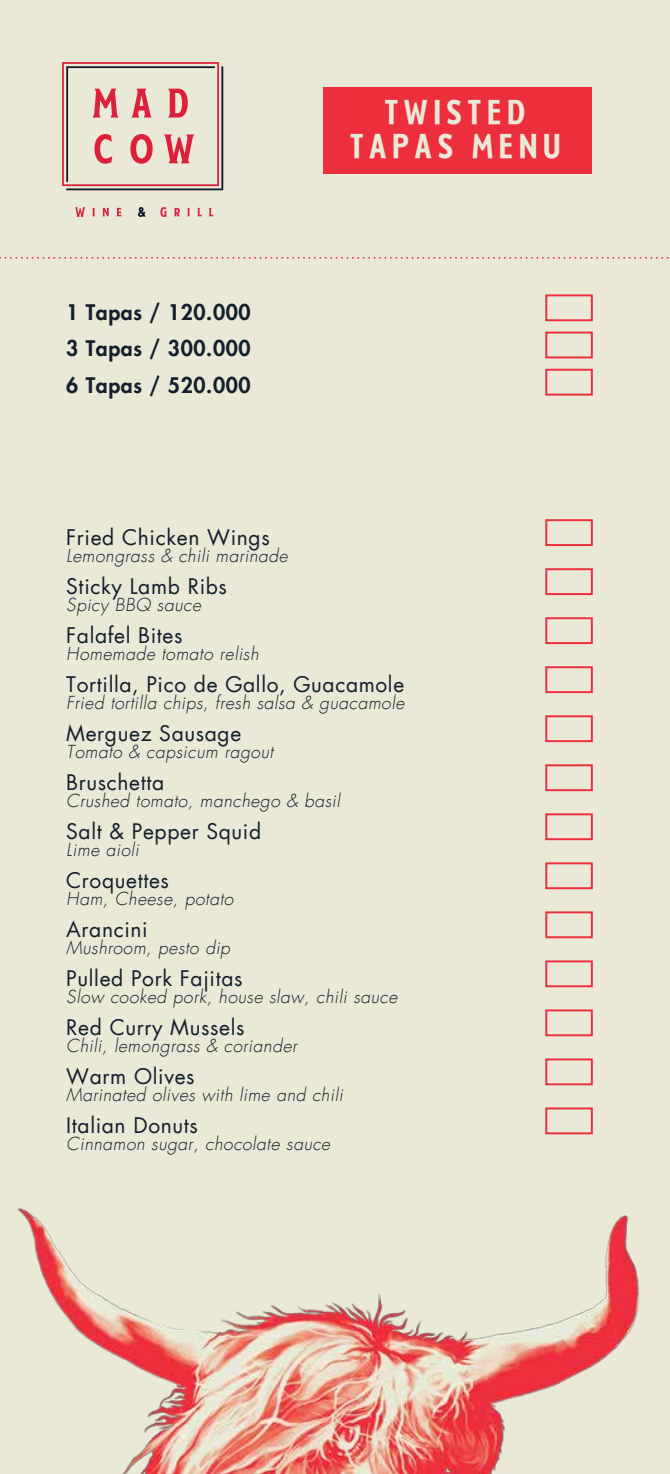
<style>
.page{position:relative;width:670px;height:1474px;background:#fff}
.page>*{position:absolute;margin:0;border:0;box-sizing:border-box;transform-origin:0 0}
.t1{font:32.55px/34.1px "Taberna Sans";letter-spacing:.15em;color:#eae8d7;text-align:center}
.t2{font:21px "Futura Std";letter-spacing:.03em;color:#131f2a}
.t3{font:800 21px/36.8px "Futura Std";letter-spacing:.03em;color:#131f2a;text-align:justify}
.t4{font:italic 300 17.5px "Futura Std";letter-spacing:.03em;color:#131f2a}
</style>
<div class="page">
<div style="left:0;top:0;width:670px;height:1473px;background:#eae8d7"></div>
<svg style="left:0;top:257px;width:669px;height:2px"></svg>
<svg style="left:75px;top:207px;width:10px;height:10px"></svg>
<svg style="left:92px;top:208px;width:3px;height:8px"></svg>
<svg style="left:102px;top:208px;width:7px;height:8px"></svg>
<svg style="left:117px;top:208px;width:4px;height:8px"></svg>
<svg style="left:138px;top:207px;width:8px;height:10px"></svg>
<svg style="left:160px;top:207px;width:7px;height:10px"></svg>
<svg style="left:174px;top:208px;width:6px;height:8px"></svg>
<svg style="left:187px;top:208px;width:3px;height:8px"></svg>
<svg style="left:197px;top:208px;width:5px;height:8px"></svg>
<svg style="left:209px;top:208px;width:4px;height:8px"></svg>
<svg style="left:62px;top:62px;width:161px;height:128px"></svg>
<div style="left:323px;top:88px;width:269px;height:86px;background:#ed2e3d"></div>
<img style="left:17px;top:1207px;width:623px;height:266px">
<div style="left:545px;top:568px;width:48px;height:27px;border:2px solid #ed2e3d"></div>
<div style="left:545px;top:617px;width:48px;height:27px;border:2px solid #ed2e3d"></div>
<div style="left:545px;top:519px;width:48px;height:27px;border:2px solid #ed2e3d"></div>
<div style="left:545px;top:369px;width:48px;height:26px;border:2px solid #ed2e3d"></div>
<div style="left:545px;top:294px;width:48px;height:27px;border:2px solid #ed2e3d"></div>
<div style="left:545px;top:331px;width:48px;height:27px;border:2px solid #ed2e3d"></div>
<div style="left:545px;top:666px;width:48px;height:27px;border:2px solid #ed2e3d"></div>
<div style="left:545px;top:715px;width:48px;height:27px;border:2px solid #ed2e3d"></div>
<div style="left:545px;top:764px;width:48px;height:27px;border:2px solid #ed2e3d"></div>
<div style="left:545px;top:813px;width:48px;height:27px;border:2px solid #ed2e3d"></div>
<div style="left:545px;top:862px;width:48px;height:27px;border:2px solid #ed2e3d"></div>
<div style="left:545px;top:911px;width:48px;height:27px;border:2px solid #ed2e3d"></div>
<div style="left:545px;top:960px;width:48px;height:27px;border:2px solid #ed2e3d"></div>
<div style="left:545px;top:1009px;width:48px;height:27px;border:2px solid #ed2e3d"></div>
<div style="left:545px;top:1058px;width:48px;height:27px;border:2px solid #ed2e3d"></div>
<div style="left:545px;top:1107px;width:48px;height:27px;border:2px solid #ed2e3d"></div>
<p class="t3" style="left:66px;top:291px;width:186px">1 Tapas / 120.000<br>3 Tapas / 300.000<br>6 Tapas / 520.000</p>
<h1 class="t1" style="left:349px;top:95px;width:213px">TWISTED<br>TAPAS MENU</h1>
<p class="t2" style="left:66px;top:519px;width:205px">Fried Chicken Wings</p>
<p class="t4" style="left:66px;top:542px;width:223px">Lemongrass &amp; chili marinade</p>
<p class="t2" style="left:66px;top:568px;width:162px">Sticky Lamb Ribs</p>
<p class="t4" style="left:66px;top:591px;width:136px">Spicy BBQ sauce</p>
<p class="t2" style="left:66px;top:617px;width:118px">Falafel Bites</p>
<p class="t4" style="left:66px;top:640px;width:194px">Homemade tomato relish</p>
<p class="t2" style="left:66px;top:666px;width:339px">Tortilla, Pico de Gallo, Guacamole</p>
<p class="t4" style="left:66px;top:689px;width:339px">Fried tortilla chips, fresh salsa &amp; guacamole</p>
<p class="t2" style="left:66px;top:715px;width:176px">Merguez Sausage</p>
<p class="t4" style="left:66px;top:738px;width:208px">Tomato &amp; capsicum ragout</p>
<p class="t2" style="left:66px;top:764px;width:99px">Bruschetta</p>
<p class="t4" style="left:66px;top:787px;width:275px">Crushed tomato, manchego &amp; basil</p>
<p class="t2" style="left:66px;top:813px;width:196px">Salt &amp; Pepper Squid</p>
<p class="t4" style="left:66px;top:836px;width:74px">Lime aioli</p>
<p class="t2" style="left:66px;top:862px;width:104px">Croquettes</p>
<p class="t4" style="left:66px;top:885px;width:169px">Ham, Cheese, potato</p>
<p class="t2" style="left:66px;top:911px;width:83px">Arancini</p>
<p class="t4" style="left:66px;top:934px;width:165px">Mushroom, pesto dip</p>
<p class="t2" style="left:66px;top:960px;width:178px">Pulled Pork Fajitas</p>
<p class="t4" style="left:66px;top:983px;width:332px">Slow cooked pork, house slaw, chili sauce</p>
<p class="t2" style="left:66px;top:1009px;width:180px">Red Curry Mussels</p>
<p class="t4" style="left:66px;top:1032px;width:232px">Chili, lemongrass &amp; coriander</p>
<p class="t2" style="left:66px;top:1058px;width:130px">Warm Olives</p>
<p class="t4" style="left:66px;top:1081px;width:278px">Marinated olives with lime and chili</p>
<p class="t2" style="left:66px;top:1107px;width:133px">Italian Donuts</p>
<p class="t4" style="left:66px;top:1130px;width:265px">Cinnamon sugar, chocolate sauce</p>
</div>
